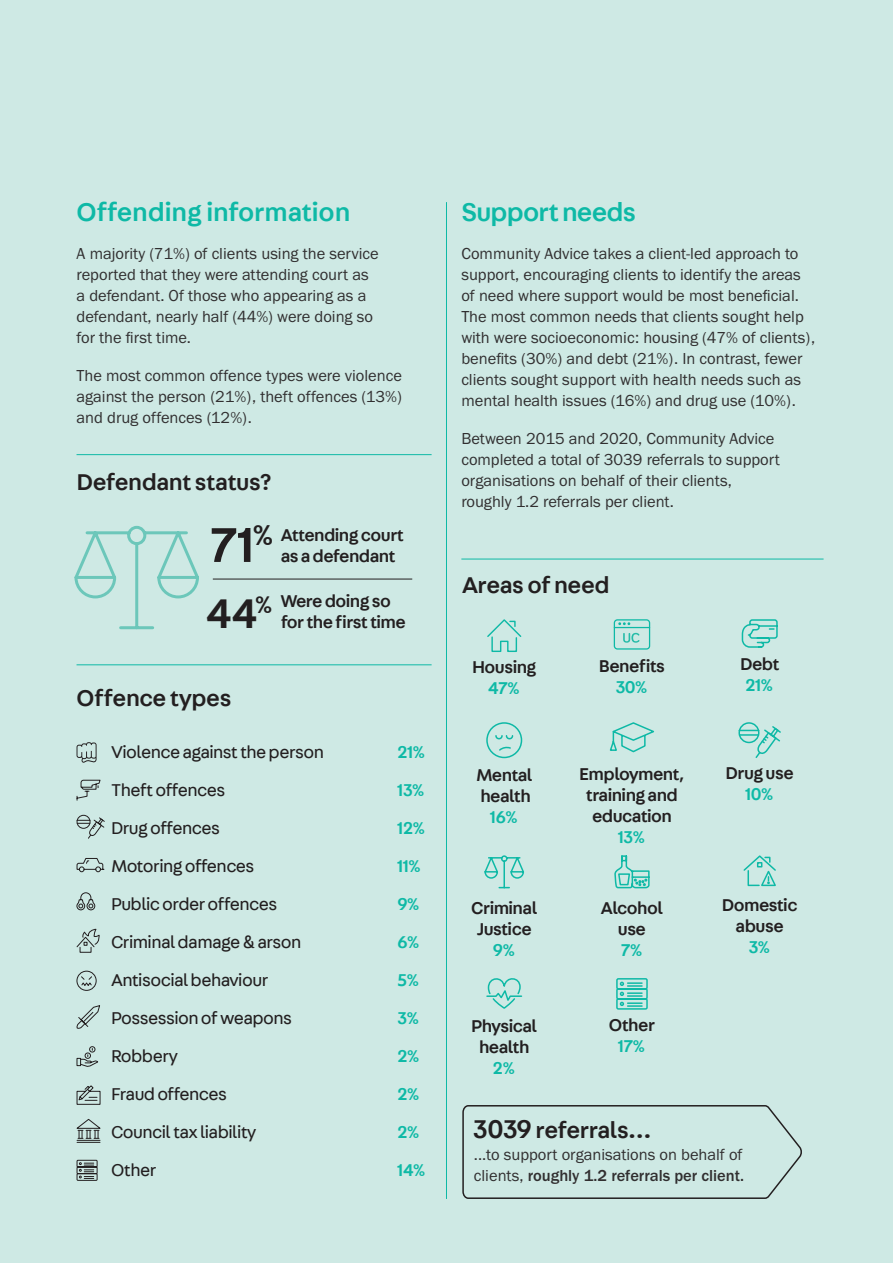
<style>
.page{position:relative;width:893px;height:1263px;background:#cee9e4}
.page>*{position:absolute;margin:0;border:0;box-sizing:border-box;transform-origin:0 0}
.t1{font:500 51.9px "Fabriga";color:#231f20}
.t2{font:500 43.65px "Fabriga";color:#231f20}
.t3{font:500 30.3px "Fabriga";color:#231f20}
.Analysis_head{font:500 27px "Fabriga";letter-spacing:-.005em;color:#0eb9a6}
.Analysis_head-2{font:500 27px "Fabriga";letter-spacing:-.025em;color:#0eb9a6}
.t4{font:500 25.35px "Fabriga";color:#231f20}
.t5{font:500 24px "Fabriga";letter-spacing:-.02em;color:#231f20}
.table1{font:18px "Fabriga";letter-spacing:-.03em;color:#231f20}
.table1-2{font:500 18px/21px "Fabriga";letter-spacing:-.03em;color:#231f20;text-align:center}
.table_2{font:500 18px "Fabriga";letter-spacing:-.03em;color:#0eb9a6}
.table1-3{font:500 18px "Fabriga";letter-spacing:-.03em;color:#0eb9a6}
.Body{font:16.5px/21px "Franklin Gothic URW Boo";color:#312f30}
.s1{font-size:27px}
.s2{font-family:"Franklin Gothic URW";font-weight:500}
</style>
<div class="page">
<hr style="left:446px;top:202px;width:1px;height:997px;background:#0eb9a6">
<svg style="left:462px;top:1105px;width:340px;height:94px"></svg>
<hr style="left:461px;top:559px;width:363px;height:1px;background:#0eb9a6">
<hr style="left:77px;top:454px;width:355px;height:1px;background:#0eb9a6">
<hr style="left:77px;top:664px;width:355px;height:1px;background:#0eb9a6">
<hr style="left:213px;top:579px;width:199px;height:1px;background:#231f20">
<svg style="left:487px;top:619px;width:35px;height:33px"></svg>
<svg style="left:613px;top:619px;width:38px;height:31px"></svg>
<svg style="left:741px;top:619px;width:37px;height:29px"></svg>
<svg style="left:486px;top:722px;width:37px;height:37px"></svg>
<svg style="left:609px;top:722px;width:46px;height:31px"></svg>
<div style="left:738px;top:722px;width:21px;height:21px;border:2px solid #0eb9a6;border-radius:50%"></div>
<svg style="left:739px;top:725px;width:42px;height:33px"></svg>
<svg style="left:484px;top:855px;width:40px;height:34px"></svg>
<svg style="left:614px;top:855px;width:36px;height:34px"></svg>
<svg style="left:743px;top:855px;width:33px;height:32px"></svg>
<svg style="left:486px;top:978px;width:37px;height:31px"></svg>
<svg style="left:616px;top:978px;width:32px;height:32px"></svg>
<svg style="left:74px;top:525px;width:125px;height:105px"></svg>
<svg style="left:77px;top:742px;width:20px;height:21px"></svg>
<svg style="left:76px;top:779px;width:25px;height:22px"></svg>
<div style="left:77px;top:815px;width:14px;height:14px;border:1px solid #231f20;border-radius:50%"></div>
<svg style="left:77px;top:816px;width:28px;height:23px"></svg>
<svg style="left:76px;top:858px;width:29px;height:15px"></svg>
<svg style="left:76px;top:892px;width:20px;height:19px"></svg>
<svg style="left:76px;top:928px;width:24px;height:25px"></svg>
<svg style="left:76px;top:970px;width:21px;height:21px"></svg>
<svg style="left:76px;top:1005px;width:24px;height:24px"></svg>
<svg style="left:77px;top:1046px;width:22px;height:21px"></svg>
<svg style="left:76px;top:1085px;width:25px;height:20px"></svg>
<svg style="left:76px;top:1119px;width:25px;height:24px"></svg>
<svg style="left:76px;top:1159px;width:22px;height:22px"></svg>
<p class="Analysis_head" style="left:77px;top:194px;width:275px">Offending information</p>
<p class="Body" style="left:77px;top:243px;width:304px">A majority (71%) of clients using the service reported that they were attending court as a defendant. Of those who appearing as a defendant, nearly half (44%) were doing so for the first time.</p>
<p class="Body" style="left:77px;top:365px;width:327px;text-align:justify">The most common offence types were violence against the person (21%), theft offences (13%) and drug offences (12%).</p>
<p class="t5" style="left:77px;top:466px;width:196px">Defendant status?</p>
<p class="t3" style="left:253px;top:514px;width:23px">%</p>
<p class="t1" style="left:209px;top:510px;width:47px">71</p>
<p class="table1-2" style="left:281px;top:524px;width:125px">Attending court</p>
<p class="table1-2" style="left:281px;top:545px;width:116px">as a defendant</p>
<p class="t4" style="left:255px;top:588px;width:20px">%</p>
<p class="t2" style="left:206px;top:584px;width:53px">44</p>
<p class="table1-2" style="left:281px;top:589px;width:112px">Were doing so</p>
<p class="table1-2" style="left:281px;top:610px;width:127px">for the first time</p>
<p class="t5" style="left:77px;top:682px;width:156px">Offence types</p>
<p class="table1" style="left:111px;top:741px;width:214px">Violence against the person</p>
<p class="table1-3" style="left:398px;top:740px;width:30px">21%</p>
<p class="table1" style="left:111px;top:779px;width:116px">Theft offences</p>
<p class="table1-3" style="left:398px;top:778px;width:29px">13%</p>
<p class="table1" style="left:111px;top:817px;width:110px">Drug offences</p>
<p class="table1-3" style="left:398px;top:816px;width:29px">12%</p>
<p class="table1" style="left:111px;top:855px;width:145px">Motoring offences</p>
<p class="table1-3" style="left:398px;top:854px;width:25px">11%</p>
<p class="table1" style="left:111px;top:893px;width:168px">Public order offences</p>
<p class="table1-3" style="left:398px;top:892px;width:24px">9%</p>
<p class="table1" style="left:111px;top:931px;width:192px">Criminal damage &amp; arson</p>
<p class="table1-3" style="left:398px;top:930px;width:24px">6%</p>
<p class="table1" style="left:111px;top:969px;width:159px">Antisocial behaviour</p>
<p class="table1-3" style="left:398px;top:968px;width:23px">5%</p>
<p class="table1" style="left:111px;top:1007px;width:183px">Possession of weapons</p>
<p class="table1-3" style="left:398px;top:1006px;width:24px">3%</p>
<p class="table1" style="left:111px;top:1045px;width:68px">Robbery</p>
<p class="table1-3" style="left:398px;top:1044px;width:24px">2%</p>
<p class="table1" style="left:111px;top:1083px;width:118px">Fraud offences</p>
<p class="table1-3" style="left:398px;top:1082px;width:24px">2%</p>
<p class="table1" style="left:111px;top:1121px;width:147px">Council tax liability</p>
<p class="table1-3" style="left:398px;top:1120px;width:24px">2%</p>
<p class="table1" style="left:111px;top:1159px;width:47px">Other</p>
<p class="table1-3" style="left:398px;top:1158px;width:30px">14%</p>
<p class="Analysis_head-2" style="left:461px;top:194px;width:176px">Support needs</p>
<p class="Body" style="left:461px;top:243px;width:355px">Community Advice takes a client-led approach to support, encouraging clients to identify the areas of need where support would be most beneficial.<br>The most common needs that clients sought help with were socioeconomic: housing (47% of clients), benefits (30%) and debt (21%). In contrast, fewer clients sought support with health needs such as mental health issues (16%) and drug use (10%).</p>
<p class="Body" style="left:461px;top:428px;width:320px">Between 2015 and 2020, Community Advice completed a total of 3039 referrals to support organisations on behalf of their clients, roughly 1.2 referrals per client.</p>
<p class="t5" style="left:462px;top:569px;width:149px">Areas of need</p>
<p class="table1-2" style="left:472px;top:656px;width:66px">Housing</p>
<p class="table_2" style="left:488px;top:676px;width:34px">47%</p>
<p class="table1-2" style="left:476px;top:764px;width:58px;text-align:left">Mental health</p>
<p class="table_2" style="left:490px;top:805px;width:29px">16%</p>
<p class="table1-2" style="left:471px;top:896px;width:67px">Criminal<br>Justice</p>
<p class="table_2" style="left:493px;top:937px;width:24px">9%</p>
<p class="table1-2" style="left:471px;top:1015px;width:67px">Physical health</p>
<p class="table_2" style="left:493px;top:1056px;width:24px">2%</p>
<p class="table1-2" style="left:599px;top:655px;width:68px">Benefits</p>
<p class="table_2" style="left:616px;top:675px;width:34px">30%</p>
<p class="table1-2" style="left:579px;top:762px;width:107px">Employment, training and education</p>
<p class="table_2" style="left:618px;top:824px;width:29px">13%</p>
<p class="table1-2" style="left:601px;top:896px;width:63px">Alcohol</p>
<p class="table1-2" style="left:618px;top:917px;width:30px">use</p>
<p class="table_2" style="left:621px;top:937px;width:24px">7%</p>
<p class="table1-2" style="left:609px;top:1013px;width:48px">Other</p>
<p class="table_2" style="left:618px;top:1033px;width:29px">17%</p>
<p class="table1-2" style="left:740px;top:653px;width:41px">Debt</p>
<p class="table_2" style="left:746px;top:673px;width:30px">21%</p>
<p class="table1-2" style="left:726px;top:762px;width:70px">Drug use</p>
<p class="table_2" style="left:745px;top:782px;width:30px">10%</p>
<p class="table1-2" style="left:722px;top:894px;width:77px">Domestic abuse</p>
<p class="table_2" style="left:749px;top:935px;width:24px">3%</p>
<p class="t5" style="left:473px;top:1114px;width:180px"><span class="s1">3039</span> referrals<span class="s1">...</span></p>
<p class="Body" style="left:474px;top:1144px;width:272px">...to support organisations on behalf of clients, <span class="s2">roughly 1.2 referrals per client.</span></p>
</div>
